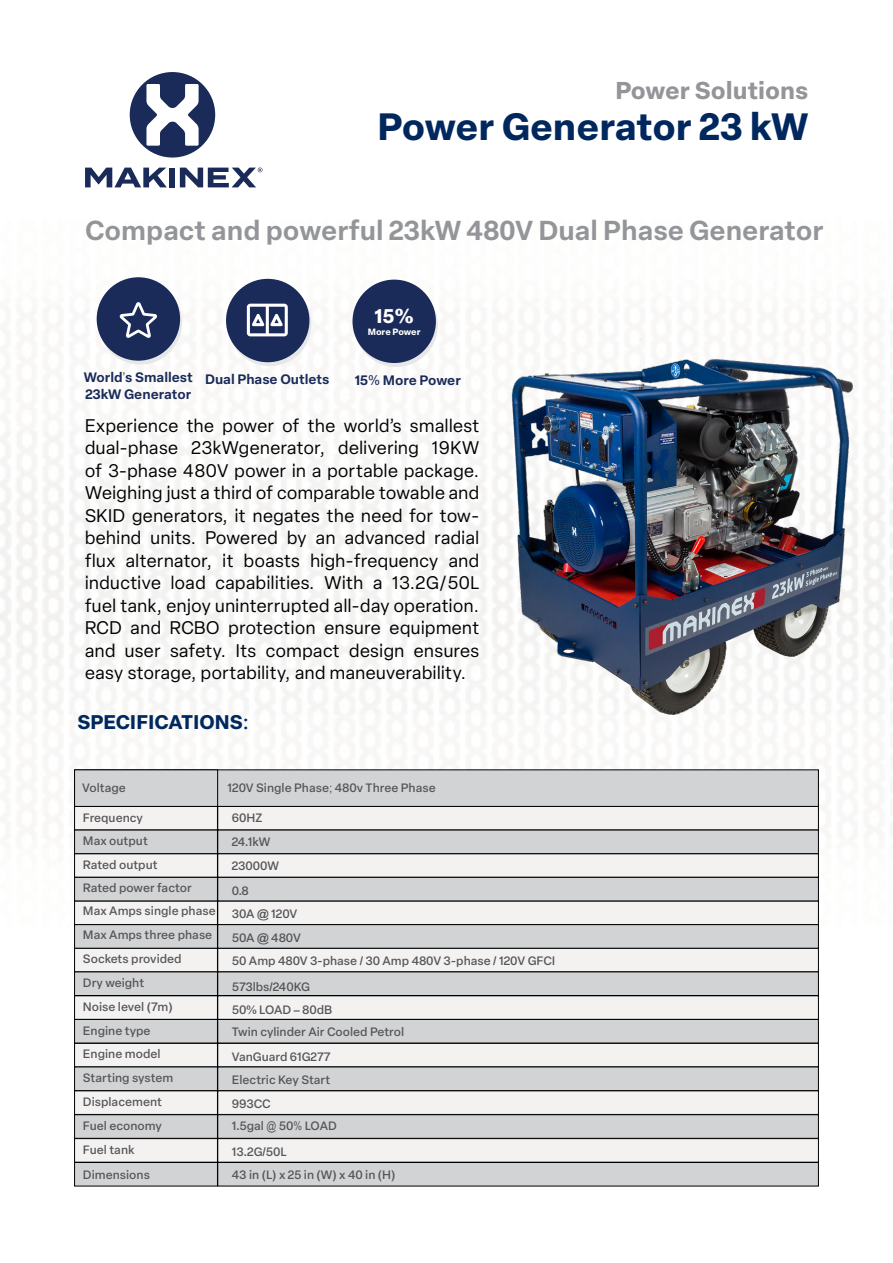
<style>
.page{position:relative;width:893px;height:1263px;background:#fff}
.page>*{position:absolute;margin:0;border:0;box-sizing:border-box;transform-origin:0 0}
.t1{font:700 37.5px "Elza Text Trial";letter-spacing:-.005em;color:#00285e}
.t2{font:600 27px "Elza Text Trial";color:#939598}
.t3{font:700 24px "Elza Text Trial";color:#939598}
.t4{font:700 19.5px "Elza Text Trial";color:#00285e}
.t5{font:700 19.5px "Elza Text Trial";color:#fff}
.t6{font:18px/22.5px "Elza";letter-spacing:.03em;color:#000;text-align:justify}
.t7{font:600 13.5px/16.5px "Elza Text Trial";color:#1a2b59}
.t8{font:500 12px/23.9px "Elza Text Trial";color:#565659}
.t9{font:700 9px "Elza Text Trial";letter-spacing:-.015em;color:#fff}
.s1{font-family:"Arial";font-weight:900}
.s2{font-family:"Arial Narrow";font-weight:400}
.s3{font-family:"Arial";font-weight:400}
.s4{font-family:"Arial Rounded MT Bold";font-weight:400}
</style>
<div class="page">
<img style="left:0;top:111px;width:893px;height:659px">
<div style="left:99px;top:281px;width:83px;height:84px;background:#e6e7e8;border-radius:50%"></div>
<div style="left:97px;top:277px;width:83px;height:84px;background:#1a2b59;border-radius:50%"></div>
<svg style="left:228px;top:283px;width:83px;height:83px"></svg>
<div style="left:226px;top:279px;width:83px;height:83px;background:#1a2b59;border-radius:50%"></div>
<div style="left:354px;top:283px;width:84px;height:84px;background:#e6e7e8;border-radius:50%"></div>
<div style="left:352px;top:280px;width:84px;height:83px;background:#1a2b59;border-radius:50%"></div>
<svg style="left:85px;top:168px;width:82px;height:19px"></svg>
<div style="left:169px;top:168px;width:6px;height:19px;background:#1a2b59"></div>
<svg style="left:130px;top:72px;width:85px;height:86px"></svg>
<svg style="left:180px;top:168px;width:82px;height:19px"></svg>
<svg style="left:247px;top:304px;width:41px;height:32px"></svg>
<svg style="left:119px;top:302px;width:38px;height:36px"></svg>
<div style="left:218px;top:806px;width:601px;height:24px;background:#f3f2f1;border:1px solid #000"></div>
<div style="left:74px;top:806px;width:144px;height:24px;background:#f3f2f1;border:1px solid #000"></div>
<div style="left:218px;top:901px;width:601px;height:24px;background:#f3f2f1"></div>
<div style="left:74px;top:901px;width:144px;height:24px;background:#f3f2f1"></div>
<div style="left:218px;top:853px;width:601px;height:24px;background:#f3f2f1"></div>
<div style="left:74px;top:853px;width:144px;height:24px;background:#f3f2f1"></div>
<div style="left:218px;top:948px;width:601px;height:24px;background:#f3f2f1;border:1px solid #000"></div>
<div style="left:74px;top:948px;width:144px;height:24px;background:#f3f2f1;border:1px solid #000"></div>
<div style="left:218px;top:996px;width:601px;height:23px;background:#f3f2f1"></div>
<div style="left:74px;top:996px;width:144px;height:23px;background:#f3f2f1"></div>
<div style="left:218px;top:1043px;width:601px;height:24px;background:#f3f2f1;border:1px solid #000"></div>
<div style="left:74px;top:1043px;width:144px;height:24px;background:#f3f2f1;border:1px solid #000"></div>
<div style="left:218px;top:830px;width:601px;height:24px;background:#d2d3d4;border:1px solid #000"></div>
<div style="left:74px;top:830px;width:144px;height:24px;background:#d2d3d4;border:1px solid #000"></div>
<div style="left:218px;top:924px;width:601px;height:24px;background:#d2d3d4;border:1px solid #000"></div>
<div style="left:74px;top:924px;width:144px;height:24px;background:#d2d3d4;border:1px solid #000"></div>
<div style="left:218px;top:877px;width:601px;height:24px;background:#d2d3d4;border:1px solid #000"></div>
<div style="left:74px;top:877px;width:144px;height:24px;background:#d2d3d4;border:1px solid #000"></div>
<div style="left:218px;top:972px;width:601px;height:24px;background:#d2d3d4;border:1px solid #000"></div>
<div style="left:74px;top:972px;width:144px;height:24px;background:#d2d3d4;border:1px solid #000"></div>
<div style="left:218px;top:1019px;width:601px;height:24px;background:#d2d3d4;border:1px solid #000"></div>
<div style="left:74px;top:1019px;width:144px;height:24px;background:#d2d3d4;border:1px solid #000"></div>
<div style="left:218px;top:1067px;width:601px;height:24px;background:#d2d3d4;border:1px solid #000"></div>
<div style="left:74px;top:1067px;width:144px;height:24px;background:#d2d3d4;border:1px solid #000"></div>
<div style="left:218px;top:1091px;width:601px;height:23px;background:#f3f2f1"></div>
<div style="left:218px;top:1138px;width:601px;height:24px;background:#f3f2f1;border:1px solid #000"></div>
<div style="left:74px;top:1091px;width:144px;height:23px;background:#f3f2f1"></div>
<div style="left:74px;top:1138px;width:144px;height:24px;background:#f3f2f1;border:1px solid #000"></div>
<div style="left:218px;top:1114px;width:601px;height:24px;background:#d2d3d4;border:1px solid #000"></div>
<div style="left:218px;top:1162px;width:601px;height:24px;background:#d2d3d4;border:1px solid #000"></div>
<div style="left:74px;top:1114px;width:144px;height:24px;background:#d2d3d4;border:1px solid #000"></div>
<div style="left:74px;top:1162px;width:144px;height:24px;background:#d2d3d4;border:1px solid #000"></div>
<div style="left:74px;top:770px;width:745px;height:36px;background:#d2d3d4"></div>
<img style="left:491px;top:339px;width:385px;height:384px">
<h3 class="t3" style="left:615px;top:72px;width:195px">Power Solutions</h3>
<h1 class="t1" style="left:378px;top:98px;width:432px">Power Generator 23 kW</h1>
<h2 class="t2" style="left:85px;top:209px;width:740px">Compact and powerful 23kW 480V Dual Phase Generator</h2>
<p class="t5" style="left:375px;top:301px;width:41px">15<span class="s1">%</span></p>
<p class="t9" style="left:368px;top:325px;width:54px">More Power</p>
<p class="t7" style="left:84px;top:369px;width:110px">World<span class="s2">’</span>s Smallest<br>23kW Generator</p>
<p class="t7" style="left:205px;top:370px;width:126px">Dual Phase Outlets</p>
<p class="t7" style="left:355px;top:371px;width:108px">15<span class="s3">%</span> More Power</p>
<p class="t6" style="left:85px;top:414px;width:396px">Experience the power of the world’s smallest dual-phase 23kWgenerator, delivering 19KW of 3-phase 480V power in a portable package.<br>Weighing just a third of comparable towable and SKID generators, it negates the need for tow&shy;behind units. Powered by an advanced radial flux alternator, it boasts high-frequency and inductive load capabilities. With a 13.2G/50L fuel tank, enjoy uninterrupted all-day operation.<br>RCD and RCBO protection ensure equipment and user safety. Its compact design ensures easy storage, portability, and maneuverability.</p>
<p class="t4" style="left:77px;top:707px;width:173px">SPECIFICATIONS<span class="s4">:</span></p>
<p class="t8" style="left:82px;top:775px;width:45px">Voltage</p>
<p class="t8" style="left:227px;top:775px;width:210px">120V Single Phase<span class="s3">;</span> 480v Three Phase</p>
<p class="t8" style="left:83px;top:806px;width:61px">Frequency</p>
<p class="t8" style="left:232px;top:806px;width:32px">60HZ</p>
<p class="t8" style="left:83px;top:828px;width:110px">Max output<br>Rated output<br>Rated power factor</p>
<p class="t8" style="left:83px;top:898px;width:134px">Max Amps single phase<br>Max Amps three phase<br>Sockets provided</p>
<p class="t8" style="left:83px;top:970px;width:92px">Dry weight<br>Noise level <span class="s4">(</span>7m<span class="s4">)<br></span>Engine type<br>Engine model<br>Starting system<br>Displacement</p>
<p class="t8" style="left:83px;top:1137px;width:53px">Fuel tank</p>
<p class="t8" style="left:232px;top:830px;width:49px">24.1kW<br>23000W</p>
<p class="t8" style="left:232px;top:878px;width:67px;line-height:23px">0.8<br>30A <span class="s4">@</span> 120V</p>
<p class="t8" style="left:232px;top:926px;width:325px;line-height:23px">50A <span class="s4">@</span> 480V<br>50 Amp 480V 3-phase <span class="s4">/</span> 30 Amp 480V 3-phase <span class="s4">/</span> 120V GFCI</p>
<p class="t8" style="left:232px;top:974px;width:102px;line-height:23.2px">573lbs<span class="s4">/</span>240KG<br>50<span class="s4">%</span> LOAD <span class="s4">–</span> 80dB</p>
<p class="t8" style="left:232px;top:1018px;width:174px;line-height:25.7px">Twin cylinder Air Cooled Petrol<br>VanGuard 61G277</p>
<p class="t8" style="left:232px;top:1067px;width:100px">Electric Key Start<br>993CC</p>
<p class="t8" style="left:232px;top:1139px;width:56px">13.2G<span class="s4">/</span>50L</p>
<p class="t8" style="left:83px;top:1113px;width:81px">Fuel economy</p>
<p class="t8" style="left:83px;top:1162px;width:68px">Dimensions</p>
<p class="t8" style="left:232px;top:1113px;width:106px">1.5gal <span class="s2">@</span> 50<span class="s2">%</span> LOAD</p>
<p class="t8" style="left:232px;top:1162px;width:165px">43 in <span class="s4">(</span>L<span class="s4">)</span> x 25 in <span class="s4">(</span>W<span class="s4">)</span> x 40 in <span class="s4">(</span>H<span class="s4">)</span></p>
</div>
